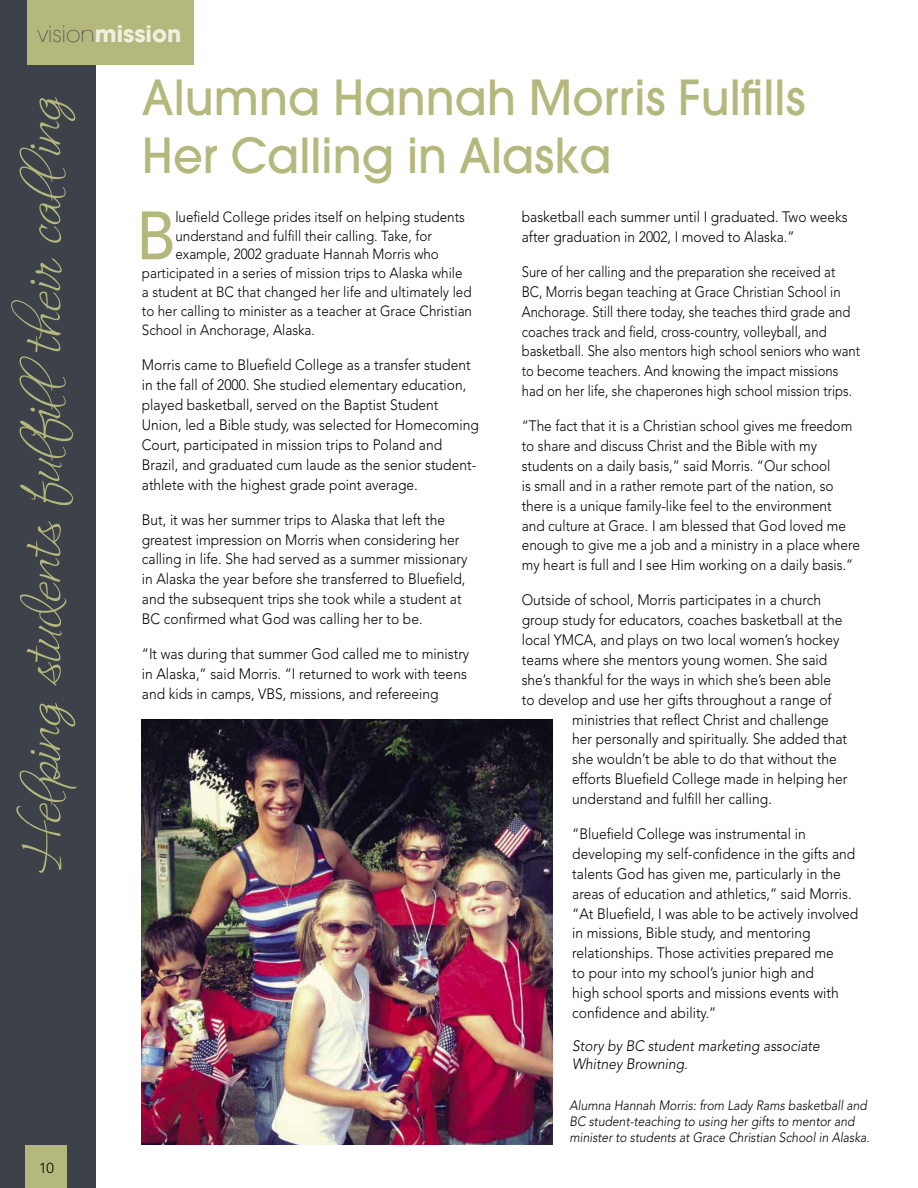
<style>
.page{position:relative;width:918px;height:1188px;background:#fff}
.page>*{position:absolute;margin:0;border:0;box-sizing:border-box;transform-origin:0 0}
.t1{font:500 67.65px "Avenir";color:#b5b87d;scale:.92 1}
.t2{font:500 48px/57.6px "Avant Garde";color:#b5b87d}
.t3{font:48px "Mary Helen JF";letter-spacing:.005em;color:#b5b87d;scale:1.15 1}
.t4{font:700 22.5px "Avant Garde";color:#f0f0e1}
.t5{font:300 15px/19.8px "Avenir";color:#000;scale:.92 1}
.t6{font:300 15px/19.8px "Avenir";color:#000;scale:.91 1}
.t7{font:300 15px/19.8px "Avenir";color:#000;scale:.87 1}
.t8{font:italic 300 15px/18px "Avenir";color:#000;scale:.92 1}
.t9{font:300 14.7px "Avenir";color:#000;scale:.92 1}
.t10{font:300 14.4px "Avenir";color:#000}
.t11{font:italic 300 13.5px/16.2px "Avenir";color:#000;scale:.9 1}
.s1{font-weight:200;color:#3d414a}
</style>
<div class="page">
<hr style="left:917px;top:1095px;width:1px;height:93px;background:#3d414a">
<div style="left:0;top:0;width:95px;height:1188px;background:#3d414a"></div>
<div style="left:26px;top:1145px;width:42px;height:43px;background:#b5b87d"></div>
<img style="left:142px;top:720px;width:410px;height:425px">
<div style="left:27px;top:0;width:166px;height:64px;background:#b5b87d"></div>
<h3 class="t4" style="left:37px;top:19px;width:145px"><span class="s1">vision</span>mission</h3>
<h2 class="t3" style="left:11px;top:873px;width:677px;rotate:-90deg">Helping students fulfilltheir calling</h2>
<p class="t10" style="left:39px;top:1160px;width:16px">10</p>
<h2 class="t2" style="left:142px;top:69px;width:665px">Alumna Hannah Morris Fulfills<br>Her Calling in Alaska</h2>
<h1 class="t1" style="left:136px;top:197px;width:44px">B</h1>
<p class="t9" style="left:175px;top:208px;width:316px">luefield College prides itself on helping students</p>
<p class="t9" style="left:175px;top:227px;width:280px">understand and fulfill their calling. Take, for</p>
<p class="t9" style="left:175px;top:246px;width:288px">example, 2002 graduate Hannah Morris who</p>
<p class="t9" style="left:142px;top:264px;width:350px">participated in a series of mission trips to Alaska while</p>
<p class="t9" style="left:142px;top:283px;width:360px">a student at BC that changed her life and ultimately led</p>
<p class="t9" style="left:142px;top:302px;width:360px">to her calling to minister as a teacher at Grace Christian</p>
<p class="t9" style="left:142px;top:322px;width:190px">School in Anchorage, Alaska.</p>
<p class="t5" style="left:142px;top:355px;width:368px">Morris came to Bluefield College as a transfer student in the fall of 2000. She studied elementary education, played basketball, served on the Baptist Student Union, led a Bible study, was selected for Homecoming Court, participated in mission trips to Poland and Brazil, and graduated cum laude as the senior student&shy;athlete with the highest grade point average.</p>
<p class="t5" style="left:142px;top:510px;width:356px">But, it was her summer trips to Alaska that left the greatest impression on Morris when considering her calling in life. She had served as a summer missionary in Alaska the year before she transferred to Bluefield, and the subsequent trips she took while a student at BC confirmed what God was calling her to be.</p>
<p class="t5" style="left:142px;top:644px;width:357px">“It was during that summer God called me to ministry in Alaska,” said Morris. “I returned to work with teens and kids in camps, VBS, missions, and refereeing</p>
<p class="t5" style="left:522px;top:207px;width:356px">basketball each summer until I graduated. Two weeks after graduation in 2002, I moved to Alaska.”</p>
<p class="t7" style="left:522px;top:262px;width:390px">Sure of her calling and the preparation she received at<br>BC, Morris began teaching at Grace Christian School in Anchorage. Still there today, she teaches third grade and coaches track and field, cross-country, volleyball, and basketball. She also mentors high school seniors who want to become teachers. And knowing the impact missions had on her life, she chaperones high school mission trips.</p>
<p class="t6" style="left:522px;top:416px;width:373px">“The fact that it is a Christian school gives me freedom to share and discuss Christ and the Bible with my students on a daily basis,” said Morris. “Our school<br>is small and in a rather remote part of the nation, so there is a unique family-like feel to the environment<br>and culture at Grace. I am blessed that God loved me enough to give me a job and a ministry in a place where my heart is full and I see Him working on a daily basis.”</p>
<p class="t5" style="left:522px;top:590px;width:327px">Outside of school, Morris participates in a church</p>
<p class="t5" style="left:522px;top:610px;width:350px">group study for educators, coaches basketball at the</p>
<p class="t5" style="left:522px;top:630px;width:347px">local YMCA, and plays on two local women’s hockey</p>
<p class="t5" style="left:522px;top:650px;width:334px">teams where she mentors young women. She said</p>
<p class="t5" style="left:522px;top:670px;width:338px">she’s thankful for the ways in which she’s been able</p>
<p class="t5" style="left:522px;top:690px;width:338px">to develop and use her gifts throughout a range of</p>
<p class="t5" style="left:572px;top:709px;width:280px">ministries that reflect Christ and challenge</p>
<p class="t5" style="left:572px;top:729px;width:300px">her personally and spiritually. She added that</p>
<p class="t5" style="left:572px;top:749px;width:289px">she wouldn’t be able to do that without the</p>
<p class="t5" style="left:572px;top:769px;width:301px">efforts Bluefield College made in helping her</p>
<p class="t5" style="left:572px;top:789px;width:218px">understand and fulfill her calling.</p>
<p class="t5" style="left:572px;top:824px;width:312px">“Bluefield College was instrumental in developing my self-confidence in the gifts and talents God has given me, particularly in the areas of education and athletics,” said Morris. “At Bluefield, I was able to be actively involved in missions, Bible study, and mentoring relationships. Those activities prepared me<br>to pour into my school’s junior high and<br>high school sports and missions events with confidence and ability.”</p>
<p class="t8" style="left:572px;top:1037px;width:270px">Story by BC student marketing associate<br>Whitney Browning.</p>
<p class="t11" style="left:569px;top:1097px;width:335px">Alumna Hannah Morris: from Lady Rams basketball and<br>BC student-teaching to using her gifts to mentor and minister to students at Grace Christian School in Alaska.</p>
</div>
